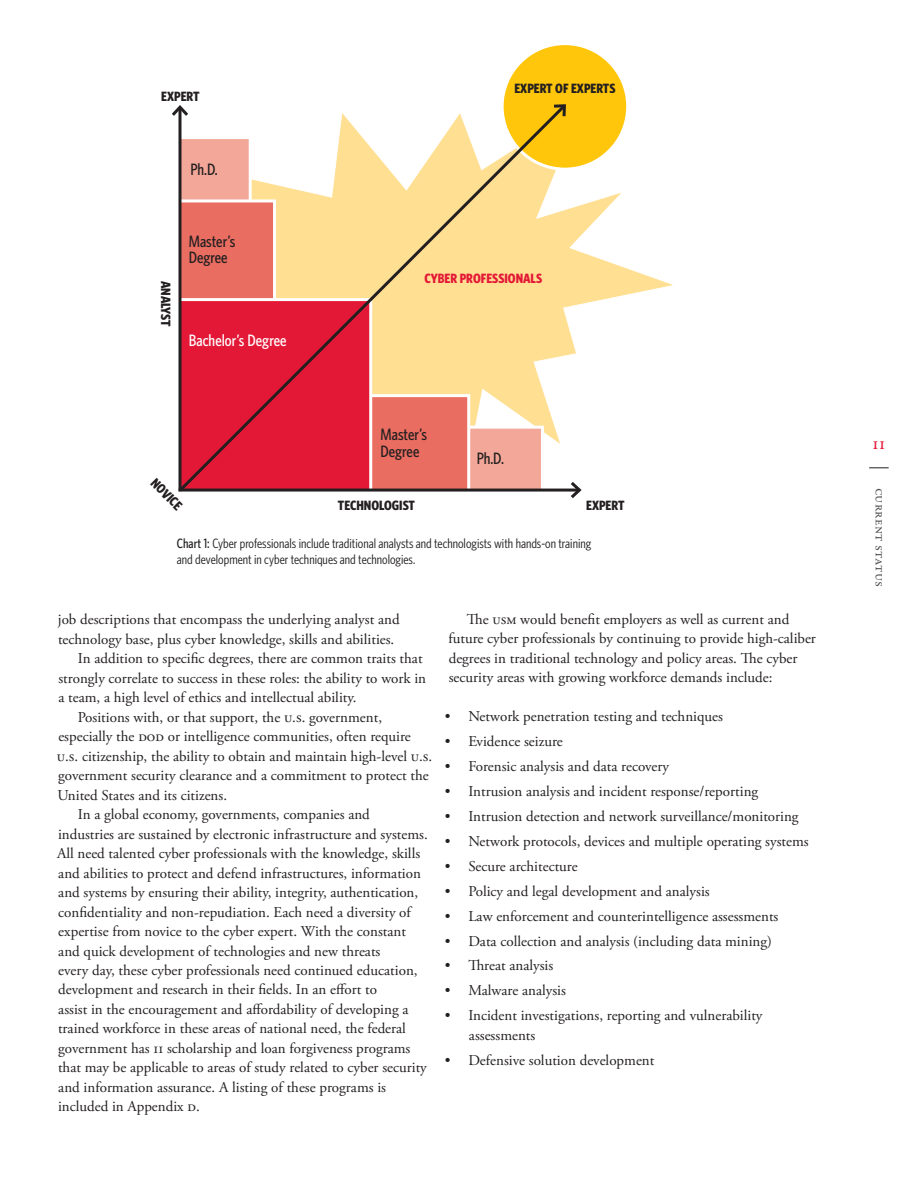
<style>
.page{position:relative;width:918px;height:1188px;background:#fff}
.page>*{position:absolute;margin:0;border:0;box-sizing:border-box;transform-origin:0 0}
.t1{font:19.5px "Garamond Premr Pro";color:#e31837}
.t2{font:500 16.5px/16.5px "Whitney Condensed";color:#231f20}
.t3{font:500 16.5px "Whitney Condensed";color:#fff}
.t4{font:15px/19.5px "Adobe Garamond Pro";color:#231f20}
.t5{font:13.5px/16.5px "Whitney Condensed";color:#231f20}
.t6{font:700 13.5px "Whitney Condensed";color:#231f20}
.t7{font:700 13.5px "Whitney Condensed";color:#e31837}
.t8{font:13.5px "Garamond Premr Pro";letter-spacing:.015em;color:#4d4d4f}
.s1{font-weight:500}
</style>
<div class="page">
<svg style="left:869px;top:467px;width:20px;height:1px"></svg>
<svg style="left:569px;top:193px;width:104px;height:162px"></svg>
<div style="left:502px;top:44px;width:126px;height:125px;background:#ffc60b;border-radius:50%"></div>
<div style="left:501px;top:42px;width:128px;height:129px;border:3px solid #fff;border-radius:50%"></div>
<svg style="left:569px;top:482px;width:13px;height:17px"></svg>
<svg style="left:178px;top:102px;width:391px;height:390px"></svg>
<svg style="left:551px;top:103px;width:17px;height:16px"></svg>
<svg style="left:178px;top:119px;width:4px;height:372px"></svg>
<svg style="left:172px;top:103px;width:19px;height:16px"></svg>
<p class="t6" style="left:161px;top:88px;width:40px">EXPERT</p>
<p class="t2" style="left:190px;top:160px;width:29px">Ph.D.</p>
<p class="t6" style="left:174px;top:281px;width:47px;rotate:90deg">ANALYST</p>
<p class="t2" style="left:189px;top:232px;width:48px">Master’s<br>Degree</p>
<p class="t3" style="left:189px;top:330px;width:99px">Bachelor’s Degree</p>
<p class="t6" style="left:159px;top:474px;width:40px;rotate:45deg">NOVICE</p>
<p class="t6" style="left:514px;top:80px;width:103px">EXPERT OF EXPERTS</p>
<p class="t7" style="left:425px;top:269px;width:119px">CYBER PROFESSIONALS</p>
<p class="t2" style="left:381px;top:426px;width:48px">Master’s<br>Degree</p>
<p class="t6" style="left:338px;top:497px;width:79px">TECHNOLOGIST</p>
<p class="t2" style="left:477px;top:450px;width:29px">Ph.D.</p>
<p class="t6" style="left:586px;top:497px;width:40px">EXPERT</p>
<p class="t5" style="left:177px;top:535px;width:416px"><span class="s1">Chart 1:</span> Cyber professionals include traditional analysts and technologists with hands-on training and development in cyber techniques and technologies.</p>
<p class="t4" style="left:58px;top:610px;width:343px">job descriptions that encompass the underlying analyst and</p>
<p class="t4" style="left:58px;top:630px;width:335px">technology base, plus cyber knowledge, skills and abilities.</p>
<p class="t4" style="left:78px;top:649px;width:346px">In addition to specific degrees, there are common traits that</p>
<p class="t4" style="left:58px;top:669px;width:369px">strongly correlate to success in these roles: the ability to work in</p>
<p class="t4" style="left:58px;top:688px;width:298px">a team, a high level of ethics and intellectual ability.</p>
<p class="t4" style="left:78px;top:708px;width:306px">Positions with, or that support, the U.S. government,</p>
<p class="t4" style="left:58px;top:727px;width:354px">especially the DoD or intelligence communities, often require</p>
<p class="t4" style="left:57px;top:747px;width:375px">U.S. citizenship, the ability to obtain and maintain high-level U.S.</p>
<p class="t4" style="left:58px;top:766px;width:372px">government security clearance and a commitment to protect the</p>
<p class="t4" style="left:57px;top:786px;width:169px">United States and its citizens.</p>
<p class="t4" style="left:78px;top:805px;width:294px">In a global economy, governments, companies and</p>
<p class="t4" style="left:58px;top:825px;width:369px">industries are sustained by electronic infrastructure and systems.</p>
<p class="t4" style="left:57px;top:844px;width:365px">All need talented cyber professionals with the knowledge, skills</p>
<p class="t4" style="left:58px;top:864px;width:364px">and abilities to protect and defend infrastructures, information</p>
<p class="t4" style="left:58px;top:883px;width:361px">and systems by ensuring their ability, integrity, authentication,</p>
<p class="t4" style="left:58px;top:903px;width:354px">confidentiality and non-repudiation. Each need a diversity of</p>
<p class="t4" style="left:58px;top:922px;width:349px">expertise from novice to the cyber expert. With the constant</p>
<p class="t4" style="left:58px;top:942px;width:324px">and quick development of technologies and new threats</p>
<p class="t4" style="left:58px;top:961px;width:361px">every day, these cyber professionals need continued education,</p>
<p class="t4" style="left:58px;top:981px;width:320px">development and research in their fields. In an effort to</p>
<p class="t4" style="left:58px;top:1000px;width:352px">assist in the encouragement and affordability of developing a</p>
<p class="t4" style="left:58px;top:1020px;width:349px">trained workforce in these areas of national need, the federal</p>
<p class="t4" style="left:58px;top:1039px;width:354px">government has 11 scholarship and loan forgiveness programs</p>
<p class="t4" style="left:58px;top:1059px;width:370px">that may be applicable to areas of study related to cyber security</p>
<p class="t4" style="left:58px;top:1078px;width:329px">and information assurance. A listing of these programs is</p>
<p class="t4" style="left:58px;top:1098px;width:141px">included in Appendix D.</p>
<p class="t4" style="left:448px;top:610px;width:369px;text-indent:18px">The USM would benefit employers as well as current and future cyber professionals by continuing to provide high-caliber degrees in traditional technology and policy areas. The cyber security areas with growing workforce demands include:</p>
<p class="t4" style="left:445px;top:708px;width:280px">• Network penetration testing and techniques</p>
<p class="t4" style="left:445px;top:732px;width:120px">• Evidence seizure</p>
<p class="t4" style="left:445px;top:757px;width:226px">• Forensic analysis and data recovery</p>
<p class="t4" style="left:445px;top:782px;width:315px">• Intrusion analysis and incident response/reporting</p>
<p class="t4" style="left:445px;top:807px;width:355px">• Intrusion detection and network surveillance/monitoring</p>
<p class="t4" style="left:445px;top:832px;width:365px">• Network protocols, devices and multiple operating systems</p>
<p class="t4" style="left:445px;top:857px;width:134px">• Secure architecture</p>
<p class="t4" style="left:445px;top:882px;width:266px">• Policy and legal development and analysis</p>
<p class="t4" style="left:445px;top:907px;width:335px">• Law enforcement and counterintelligence assessments</p>
<p class="t4" style="left:445px;top:932px;width:329px">• Data collection and analysis (including data mining)</p>
<p class="t4" style="left:445px;top:957px;width:110px">• Threat analysis</p>
<p class="t4" style="left:445px;top:981px;width:123px">• Malware analysis</p>
<p class="t4" style="left:469px;top:1006px;width:295px;text-indent:-24px">• Incident investigations, reporting and vulnerability assessments</p>
<p class="t4" style="left:445px;top:1051px;width:211px">• Defensive solution development</p>
<h1 class="t1" style="left:872px;top:431px;width:15px">11</h1>
<p class="t8" style="left:888px;top:488px;width:101px;rotate:90deg">current status</p>
</div>
